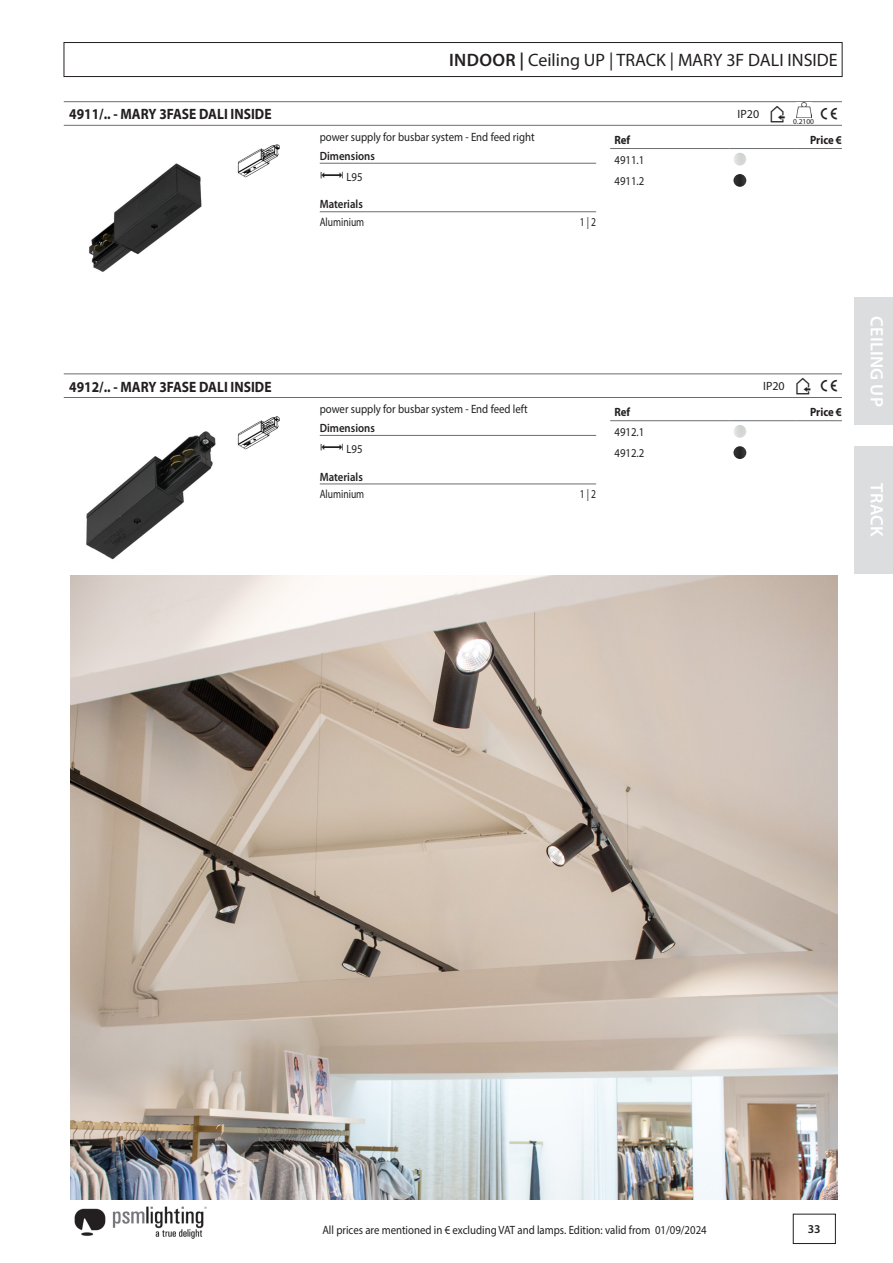
<style>
.page{position:relative;width:893px;height:1263px;background:#fff}
.page>*{position:absolute;margin:0;border:0;box-sizing:border-box;transform-origin:0 0}
.Tekst_iconen_klein{font:30px "PSM";color:#231f20}
.Tekst{font:30px "PSM";color:#231f20;scale:.9 1}
.header_rechts{font:18px "Myriad Pro";color:#231f20}
.header_midden{font:600 18px "Myriad Pro";letter-spacing:.015em;color:#fff}
.Product_titel{font:700 15px "Myriad Pro";color:#231f20;scale:.9 1}
.omschrijving{font:12px "Myriad Pro";color:#231f20;scale:.9 1}
.Tekst_titel{font:600 12px "Myriad Pro";color:#231f20;scale:.9 1}
.Tekst_price{font:12px "Myriad Pro";color:#231f20;scale:.9 1}
.TekstCaps{font:12px "Myriad Pro";color:#231f20;scale:.8 1}
.Tekst_titel_price_R{font:700 12px "Myriad Pro";letter-spacing:-.005em;color:#231f20;scale:.9 1}
.Tekst_iconen_klein-2{font:12px "Myriad Pro";color:#231f20}
.Tekst-2{font:12px "Myriad Pro";color:#231f20;scale:.9 1}
.TekstCapsRight{font:12px "Myriad Pro";color:#231f20;scale:.8 1}
.Tekst_titel_price{font:700 12px "Myriad Pro";color:#231f20;scale:.9 1}
.Tekst_titel-2{font:600 12px "Myriad Pro";color:#231f20}
.Tekst_iconen_klein-3{font:7.5px "Myriad Pro";color:#231f20}
.s1{font-weight:600}
</style>
<div class="page">
<div style="left:793px;top:1214px;width:43px;height:30px;border:1px solid #231f20"></div>
<img style="left:74px;top:1206px;width:133px;height:33px">
<div style="left:64px;top:42px;width:778px;height:35px;border:1px solid #231f20"></div>
<div style="left:855px;top:298px;width:38px;height:127px;background:#dcdddf"></div>
<div style="left:855px;top:446px;width:38px;height:128px;background:#dcdddf"></div>
<hr style="left:64px;top:101px;width:778px;height:1px;background:#6c6d70">
<hr style="left:64px;top:125px;width:778px;height:1px;background:#6c6d70">
<img style="left:89px;top:163px;width:113px;height:109px">
<img style="left:237px;top:144px;width:43px;height:34px">
<img style="left:796px;top:103px;width:15px;height:15px">
<hr style="left:64px;top:374px;width:778px;height:1px;background:#6c6d70">
<hr style="left:64px;top:397px;width:778px;height:1px;background:#6c6d70">
<img style="left:86px;top:431px;width:130px;height:129px">
<img style="left:237px;top:416px;width:43px;height:34px">
<img style="left:70px;top:575px;width:768px;height:624px">
<hr style="left:320px;top:163px;width:276px;height:1px;background:#6c6d70">
<hr style="left:320px;top:211px;width:276px;height:1px;background:#6c6d70">
<hr style="left:610px;top:148px;width:119px;height:1px;background:#6c6d70">
<hr style="left:729px;top:148px;width:66px;height:1px;background:#6c6d70">
<hr style="left:795px;top:148px;width:47px;height:1px;background:#6c6d70">
<svg style="left:734px;top:153px;width:12px;height:13px"></svg>
<svg style="left:733px;top:174px;width:13px;height:13px"></svg>
<hr style="left:320px;top:435px;width:276px;height:1px;background:#6c6d70">
<hr style="left:320px;top:484px;width:276px;height:1px;background:#6c6d70">
<hr style="left:610px;top:420px;width:119px;height:1px;background:#6c6d70">
<hr style="left:729px;top:420px;width:66px;height:1px;background:#6c6d70">
<hr style="left:795px;top:420px;width:47px;height:1px;background:#6c6d70">
<svg style="left:734px;top:425px;width:12px;height:13px"></svg>
<svg style="left:733px;top:446px;width:13px;height:13px"></svg>
<p class="header_rechts" style="left:449px;top:49px;width:390px"><span class="s1">INDOOR |</span> Ceiling UP | TRACK | MARY 3F DALI INSIDE</p>
<p class="Product_titel" style="left:69px;top:104px;width:226px">4911/.. - MARY 3FASE DALI INSIDE</p>
<p class="Tekst_iconen_klein-2" style="left:738px;top:106px;width:23px">IP20</p>
<p class="Tekst_iconen_klein" style="left:770px;top:97px;width:19px">C</p>
<p class="Tekst_iconen_klein" style="left:820px;top:97px;width:21px">i</p>
<p class="Tekst_iconen_klein-3" style="left:793px;top:117px;width:22px">0.2100</p>
<p class="omschrijving" style="left:320px;top:130px;width:240px">power supply for busbar system - End feed right</p>
<p class="Tekst_titel" style="left:320px;top:149px;width:63px">Dimensions</p>
<p class="Tekst" style="left:320px;top:158px;width:28px">n</p>
<p class="Tekst-2" style="left:346px;top:169px;width:19px">L95</p>
<p class="Tekst_titel" style="left:320px;top:198px;width:49px">Materials</p>
<p class="TekstCaps" style="left:320px;top:215px;width:57px">Aluminium</p>
<p class="TekstCapsRight" style="left:580px;top:215px;width:22px">1 | 2</p>
<p class="Tekst_titel_price" style="left:614px;top:132px;width:19px">Ref</p>
<p class="Tekst_titel_price_R" style="left:810px;top:132px;width:37px">Price €</p>
<p class="Tekst_price" style="left:614px;top:152px;width:35px">4911.1</p>
<p class="Tekst_price" style="left:614px;top:173px;width:35px">4911.2</p>
<p class="Product_titel" style="left:69px;top:377px;width:226px">4912/.. - MARY 3FASE DALI INSIDE</p>
<p class="Tekst_iconen_klein-2" style="left:763px;top:379px;width:23px">IP20</p>
<p class="Tekst_iconen_klein" style="left:795px;top:369px;width:45px">Ci</p>
<p class="omschrijving" style="left:320px;top:402px;width:233px">power supply for busbar system - End feed left</p>
<p class="Tekst_titel" style="left:320px;top:421px;width:63px">Dimensions</p>
<p class="Tekst" style="left:320px;top:430px;width:28px">n</p>
<p class="Tekst-2" style="left:346px;top:442px;width:19px">L95</p>
<p class="Tekst_titel" style="left:320px;top:470px;width:49px">Materials</p>
<p class="TekstCaps" style="left:320px;top:487px;width:57px">Aluminium</p>
<p class="TekstCapsRight" style="left:580px;top:487px;width:22px">1 | 2</p>
<p class="Tekst_titel_price" style="left:614px;top:405px;width:19px">Ref</p>
<p class="Tekst_titel_price_R" style="left:810px;top:405px;width:37px">Price €</p>
<p class="Tekst_price" style="left:614px;top:424px;width:35px">4912.1</p>
<p class="Tekst_price" style="left:614px;top:446px;width:35px">4912.2</p>
<p class="header_midden" style="left:887px;top:316px;width:92px;rotate:90deg">CEILING UP</p>
<p class="header_midden" style="left:887px;top:483px;width:55px;rotate:90deg">TRACK</p>
<p class="omschrijving" style="left:322px;top:1223px;width:429px">All prices are mentioned in € excluding VAT and lamps. Edition: valid from 01/09/2024</p>
<p class="Tekst_titel-2" style="left:808px;top:1223px;width:14px">33</p>
</div>
